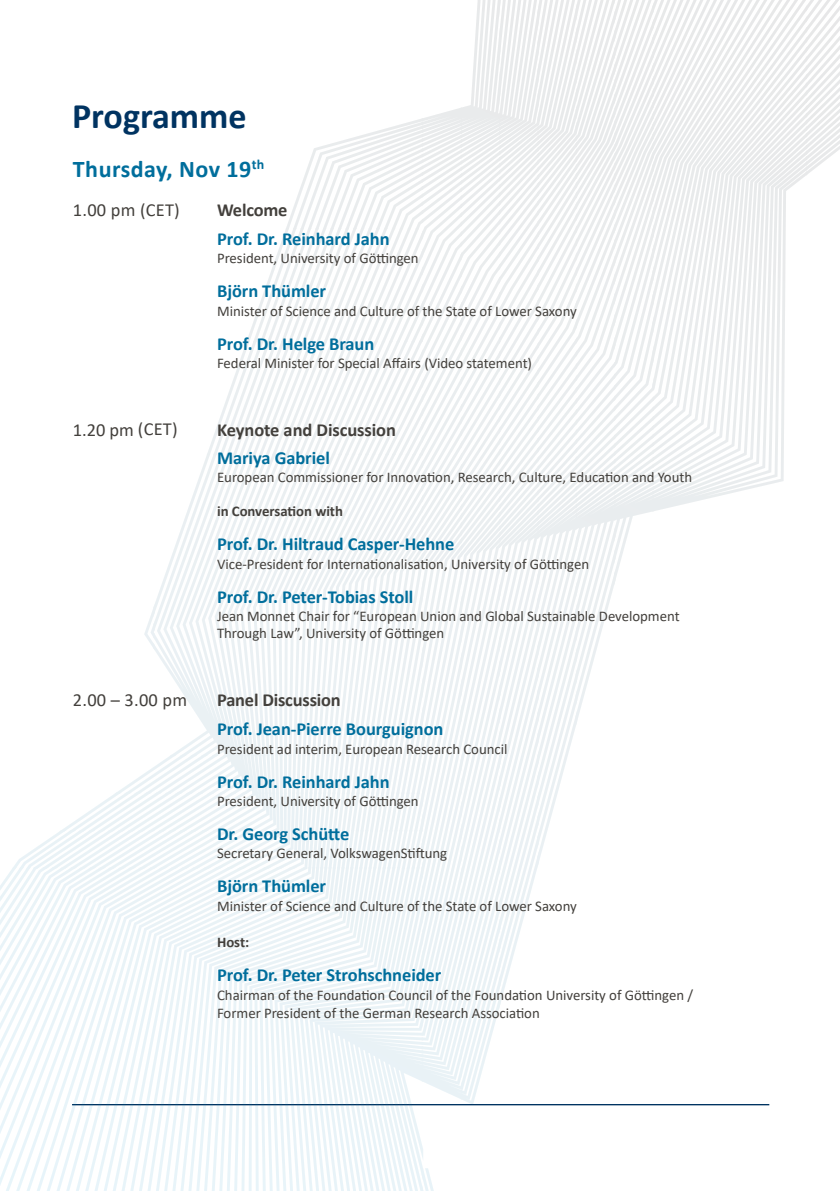
<style>
.page{position:relative;width:840px;height:1191px;background:#fff}
.page>*{position:absolute;margin:0;border:0;box-sizing:border-box;transform-origin:0 0}
.Einf__Abs{font:700 36px "Calibri";color:#003361}
.Einf__Abs-2{font:700 24px "Calibri";letter-spacing:.02em;color:#006e9c}
.Speaker_mit_Abstand{font:700 18.4px "Calibri";letter-spacing:-.005em;color:#006e9c}
.Speaker{font:700 18.4px "Calibri";letter-spacing:-.005em;color:#006e9c}
.Einf__Abs-3{font:700 18.4px "Calibri";letter-spacing:-.01em;color:#43403c}
.Einf__Abs-4{font:18.4px "Calibri";letter-spacing:.01em;color:#43403c}
.Speaker_Funktion{font:14.8px/17.2px "Calibri";letter-spacing:-.005em;color:#43403c}
.Speaker_mit_Abstand-2{font:700 14.8px "Calibri";letter-spacing:-.005em;color:#43403c}
.Speaker_Funktion-2{font:700 14.8px "Calibri";color:#43403c}
</style>
<div class="page">
<hr style="left:72px;top:1104px;width:696px;height:1px;background:#003361">
<img style="left:0;top:868px;width:423px;height:323px">
<img style="left:421px;top:1168px;width:13px;height:23px">
<img style="left:462px;top:0;width:38px;height:1062px">
<img style="left:421px;top:107px;width:41px;height:992px">
<img style="left:498px;top:0;width:39px;height:953px">
<img style="left:537px;top:0;width:39px;height:868px">
<img style="left:13px;top:831px;width:410px;height:37px">
<img style="left:60px;top:794px;width:363px;height:37px">
<img style="left:115px;top:756px;width:308px;height:38px">
<img style="left:575px;top:0;width:39px;height:727px">
<img style="left:155px;top:455px;width:268px;height:301px">
<img style="left:144px;top:604px;width:11px;height:46px">
<img style="left:613px;top:0;width:40px;height:586px">
<img style="left:652px;top:0;width:153px;height:511px">
<img style="left:207px;top:342px;width:216px;height:113px">
<img style="left:805px;top:0;width:34px;height:176px">
<img style="left:246px;top:229px;width:177px;height:113px">
<img style="left:286px;top:118px;width:137px;height:111px">
<img style="left:421px;top:107px;width:2px;height:9px">
<p class="Einf__Abs" style="left:72px;top:91px;width:176px">Programme</p>
<p class="Einf__Abs-2" style="left:73px;top:152px;width:193px">Thursday, Nov 19<sup>th</sup></p>
<p class="Einf__Abs-4" style="left:73px;top:197px;width:108px">1.00 pm (CET)</p>
<p class="Einf__Abs-3" style="left:217px;top:197px;width:72px">Welcome</p>
<p class="Speaker" style="left:217px;top:226px;width:174px">Prof. Dr. Reinhard Jahn</p>
<p class="Speaker_Funktion" style="left:217px;top:249px;width:203px">President, University of Göttingen</p>
<p class="Speaker_mit_Abstand" style="left:217px;top:278px;width:110px">Björn Thümler</p>
<p class="Speaker_Funktion" style="left:217px;top:302px;width:361px">Minister of Science and Culture of the State of Lower Saxony</p>
<p class="Speaker_mit_Abstand" style="left:217px;top:330px;width:159px">Prof. Dr. Helge Braun</p>
<p class="Speaker_Funktion" style="left:217px;top:354px;width:316px">Federal Minister for Special Affairs (Video statement)</p>
<p class="Einf__Abs-4" style="left:73px;top:417px;width:106px">1.20 pm (CET)</p>
<p class="Einf__Abs-3" style="left:217px;top:417px;width:180px">Keynote and Discussion</p>
<p class="Speaker" style="left:217px;top:445px;width:114px">Mariya Gabriel</p>
<p class="Speaker_Funktion" style="left:217px;top:468px;width:476px">European Commissioner for Innovation, Research, Culture, Education and Youth</p>
<p class="Speaker_mit_Abstand-2" style="left:217px;top:501px;width:127px">in Conversation with</p>
<p class="Speaker_mit_Abstand" style="left:217px;top:531px;width:239px">Prof. Dr. Hiltraud Casper-Hehne</p>
<p class="Speaker_Funktion" style="left:217px;top:555px;width:373px">Vice-President for Internationalisation, University of Göttingen</p>
<p class="Speaker_mit_Abstand" style="left:217px;top:583px;width:198px">Prof. Dr. Peter-Tobias Stoll</p>
<p class="Speaker_Funktion" style="left:217px;top:607px;width:464px">Jean Monnet Chair for “European Union and Global Sustainable Development<br>Through Law”, University of Göttingen</p>
<p class="Einf__Abs-4" style="left:73px;top:687px;width:116px">2.00 – 3.00 pm</p>
<p class="Einf__Abs-3" style="left:217px;top:687px;width:125px">Panel Discussion</p>
<p class="Speaker" style="left:217px;top:716px;width:228px">Prof. Jean-Pierre Bourguignon</p>
<p class="Speaker_Funktion" style="left:217px;top:740px;width:292px">President ad interim, European Research Council</p>
<p class="Speaker_mit_Abstand" style="left:217px;top:768px;width:174px">Prof. Dr. Reinhard Jahn</p>
<p class="Speaker_Funktion" style="left:217px;top:792px;width:203px">President, University of Göttingen</p>
<p class="Speaker_mit_Abstand" style="left:217px;top:821px;width:134px">Dr. Georg Schütte</p>
<p class="Speaker_Funktion" style="left:217px;top:844px;width:231px">Secretary General, VolkswagenStiftung</p>
<p class="Speaker_mit_Abstand" style="left:217px;top:873px;width:110px">Björn Thümler</p>
<p class="Speaker_Funktion" style="left:217px;top:897px;width:361px">Minister of Science and Culture of the State of Lower Saxony</p>
<p class="Speaker_Funktion-2" style="left:217px;top:932px;width:34px">Host:</p>
<p class="Speaker_mit_Abstand" style="left:217px;top:962px;width:226px">Prof. Dr. Peter Strohschneider</p>
<p class="Speaker_Funktion" style="left:217px;top:986px;width:477px">Chairman of the Foundation Council of the Foundation University of Göttingen /</p>
<p class="Speaker_Funktion" style="left:217px;top:1004px;width:324px">Former President of the German Research Association</p>
</div>
